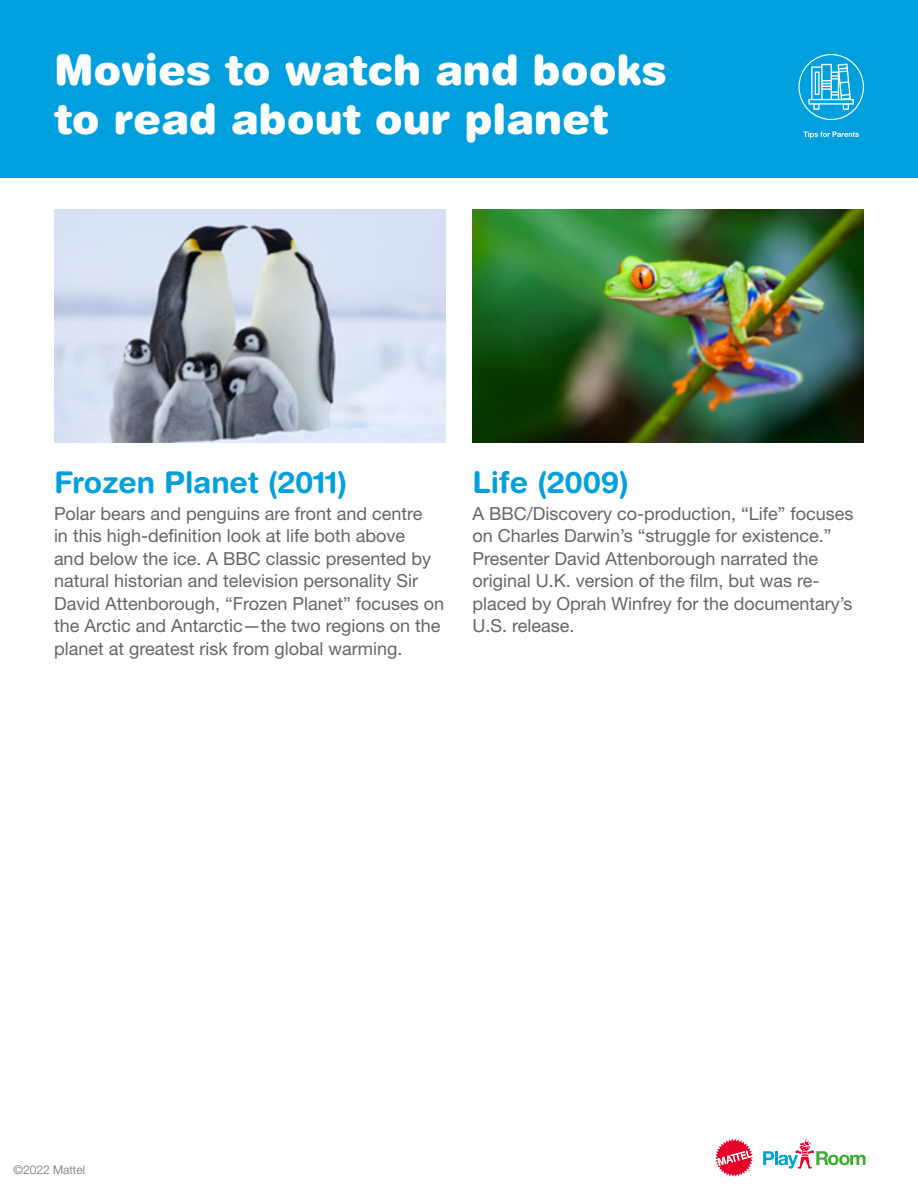
<style>
.page{position:relative;width:918px;height:1188px;background:#fff}
.page>*{position:absolute;margin:0;border:0;box-sizing:border-box;transform-origin:0 0}
.t1{font:900 42px/49.5px "Helvetica Rounded LT Std";color:#fff}
.t2{font:700 30px "Helvetica Rounded LT Std";letter-spacing:-.005em;color:#00a0df}
.t3{font:18px/22.5px "Helvetica Neue LT Std";color:#63656b}
.t4{font:300 12px "Helvetica Neue LT Std";color:#6d6e71}
</style>
<div class="page">
<div style="left:0;top:0;width:918px;height:177px;background:#00a0df"></div>
<img style="left:54px;top:210px;width:392px;height:232px">
<img style="left:472px;top:210px;width:392px;height:232px">
<svg style="left:763px;top:1139px;width:102px;height:30px"></svg>
<svg style="left:715px;top:1139px;width:38px;height:38px"></svg>
<svg style="left:803px;top:132px;width:56px;height:6px"></svg>
<svg style="left:798px;top:54px;width:66px;height:66px"></svg>
<h1 class="t1" style="left:54px;top:44px;width:614px">Movies to watch and books to read about our planet</h1>
<h2 class="t2" style="left:54px;top:464px;width:295px">Frozen Planet (2011)</h2>
<p class="t3" style="left:54px;top:502px;width:392px">Polar bears and penguins are front and centre<br>in this high-definition look at life both above<br>and below the ice. A BBC classic presented by natural historian and television personality Sir David Attenborough, “Frozen Planet” focuses on the Arctic and Antarctic—the two regions on the planet at greatest risk from global warming.</p>
<h2 class="t2" style="left:472px;top:464px;width:158px">Life (2009)</h2>
<p class="t3" style="left:472px;top:502px;width:383px">A BBC/Discovery co-production, “Life” focuses on Charles Darwin’s “struggle for existence.” Presenter David Attenborough narrated the original U.K. version of the film, but was re&shy;placed by Oprah Winfrey for the documentary’s U.S. release.</p>
<p class="t4" style="left:14px;top:1163px;width:73px">©2022 Mattel</p>
</div>
